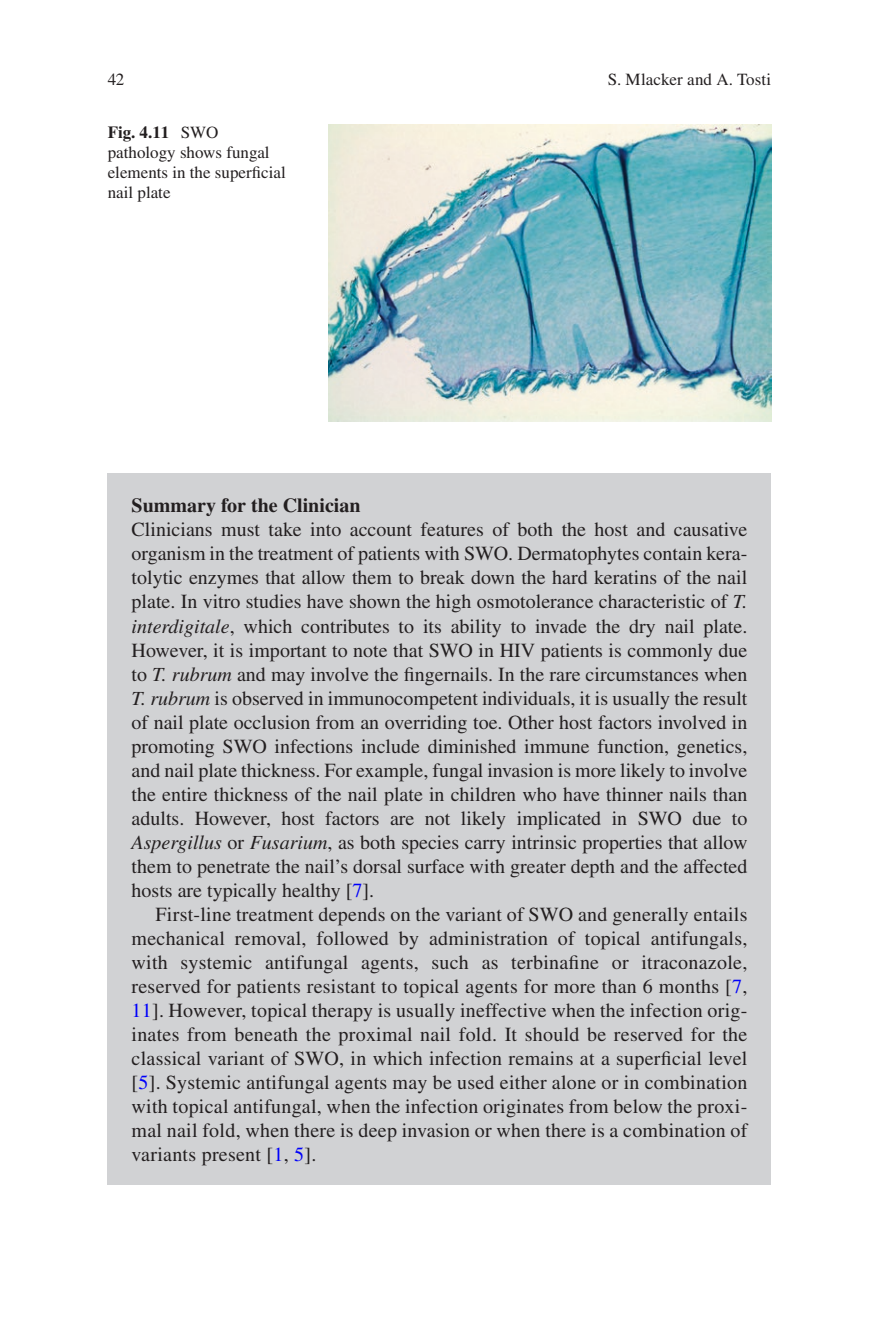
<style>
.page{position:relative;width:879px;height:1333px;background:#fff}
.page>*{position:absolute;margin:0;border:0;box-sizing:border-box;transform-origin:0 0}
.t1{font:20px/24px "Jsphxm Times LT Std";color:#231f20;text-align:justify}
.t2{font:700 20px "Glytgd Times LT Std";color:#231f20}
.t3{font:17px/20px "Jsphxm Times LT Std";color:#231f20}
.t4{font:17px "Tfvhtw Times LT Std";letter-spacing:.005em;color:#231f20}
.t5{font:700 17px "Glytgd Times LT Std";color:#231f20}
.s1{font-family:"Jsphxm Times LT Std";font-weight:400}
.s2{font-family:"Qqkqfc Times LT Std";font-style:italic}
.s3{color:#0000fa}
</style>
<div class="page">
<img style="left:329px;top:124px;width:442px;height:297px">
<div style="left:108px;top:473px;width:663px;height:711px;background:#d1d2d4"></div>
<p class="t3" style="left:108px;top:69px;width:18px">42</p>
<p class="t5" style="left:108px;top:122px;width:112px">Fig. 4.11 <span class="s1">SWO</span></p>
<p class="t3" style="left:108px;top:142px;width:180px">pathology shows fungal elements in the superficial nail plate</p>
<p class="t4" style="left:608px;top:70px;width:165px">S. Mlacker and A. Tosti</p>
<p class="t2" style="left:132px;top:493px;width:230px">Summary for the Clinician</p>
<p class="t1" style="left:132px;top:517px;width:617px">Clinicians must take into account features of both the host and causative organism in the treatment of patients with SWO. Dermatophytes contain kera&shy;tolytic enzymes that allow them to break down the hard keratins of the nail plate. In vitro studies have shown the high osmotolerance characteristic of <span class="s2">T. interdigitale</span>, which contributes to its ability to invade the dry nail plate.<br>However, it is important to note that SWO in HIV patients is commonly due to <span class="s2">T. rubrum</span> and may involve the fingernails. In the rare circumstances when <span class="s2">T. rubrum</span> is observed in immunocompetent individuals, it is usually the result of nail plate occlusion from an overriding toe. Other host factors involved in promoting SWO infections include diminished immune function, genetics, and nail plate thickness. For example, fungal invasion is more likely to involve the entire thickness of the nail plate in children who have thinner nails than adults. However, host factors are not likely implicated in SWO due to <span class="s2">Aspergillus</span> or <span class="s2">Fusarium</span>, as both species carry intrinsic properties that allow them to penetrate the nail’s dorsal surface with greater depth and the affected hosts are typically healthy [<span class="s3">7</span>].</p>
<p class="t1" style="left:132px;top:901px;width:617px;text-indent:24px">First-line treatment depends on the variant of SWO and generally entails mechanical removal, followed by administration of topical antifungals, with systemic antifungal agents, such as terbinafine or itraconazole, reserved for patients resistant to topical agents for more than 6 months [<span class="s3">7</span>, <span class="s3">11</span>]. However, topical therapy is usually ineffective when the infection orig&shy;inates from beneath the proximal nail fold. It should be reserved for the classical variant of SWO, in which infection remains at a superficial level [<span class="s3">5</span>]. Systemic antifungal agents may be used either alone or in combination with topical antifungal, when the infection originates from below the proxi&shy;mal nail fold, when there is deep invasion or when there is a combination of variants present [<span class="s3">1</span>, <span class="s3">5</span>].</p>
</div>
